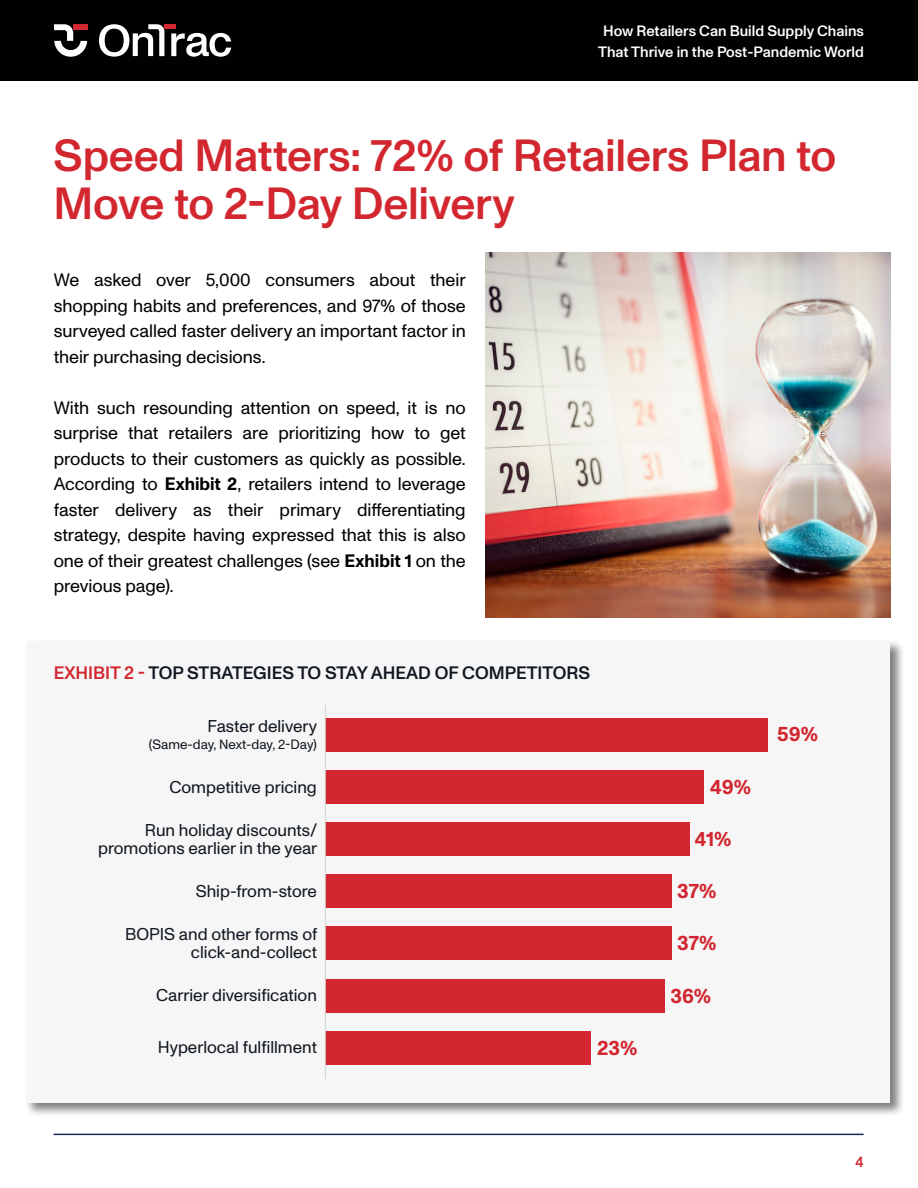
<style>
.page{position:relative;width:918px;height:1188px;background:#fff}
.page>*{position:absolute;margin:0;border:0;box-sizing:border-box;transform-origin:0 0}
.t1{font:500 45px/48px "Laser Ship Monument Grotesk";letter-spacing:-.01em;color:#d32730}
.t2{font:700 21px "Laser Ship Monument Grotesk";color:#111821}
.t3{font:700 20.55px "Laser Ship Monument Grotesk";color:#d22630}
.t4{font:18px/25.5px "Laser Ship Monument Grotesk";letter-spacing:-.005em;color:#000101;text-align:justify}
.t5{font:500 18px "Laser Ship Monument Grotesk";color:#111821}
.t6{font:17.1px/18px "Laser Ship Monument Grotesk";color:#111821;text-align:right}
.t7{font:500 15px/21px "Laser Ship Monument Grotesk";color:#fff;text-align:center}
.t8{font:500 15px "Laser Ship Monument Grotesk";color:#d32730}
.t9{font:13.5px "Laser Ship Monument Grotesk";color:#111821}
.s1{font-weight:700}
.s2{color:#d22630}
</style>
<div class="page">
<div style="left:0;top:0;width:918px;height:81px;background:#000101"></div>
<hr style="left:54px;top:1134px;width:810px;height:1px;background:#1d2758">
<svg style="left:54px;top:24px;width:33px;height:33px"></svg>
<div style="left:164px;top:24px;width:12px;height:5px;background:#d22630"></div>
<svg style="left:99px;top:24px;width:65px;height:33px"></svg>
<svg style="left:171px;top:33px;width:60px;height:24px"></svg>
<div style="left:24px;top:640px;width:881px;height:478px;background:#000;opacity:.5"></div>
<div style="left:26px;top:642px;width:864px;height:461px;background:#f6f6f6"></div>
<div style="left:325px;top:770px;width:379px;height:33px;background:#d22630"></div>
<div style="left:325px;top:718px;width:443px;height:33px;background:#d22630"></div>
<div style="left:325px;top:823px;width:364px;height:33px;background:#d22630"></div>
<div style="left:325px;top:927px;width:347px;height:33px;background:#d22630"></div>
<div style="left:325px;top:874px;width:347px;height:34px;background:#d22630"></div>
<div style="left:325px;top:979px;width:340px;height:33px;background:#d22630"></div>
<div style="left:325px;top:1031px;width:266px;height:33px;background:#d22630"></div>
<hr style="left:325px;top:706px;width:1px;height:373px;background:#d2d2d2">
<img style="left:486px;top:253px;width:404px;height:364px">
<p class="t7" style="left:598px;top:20px;width:267px">How Retailers Can Build Supply Chains<br>That Thrive in the Post-Pandemic World</p>
<h1 class="t1" style="left:54px;top:132px;width:784px">Speed Matters: 72% of Retailers Plan to<br>Move to 2-Day Delivery</h1>
<p class="t4" style="left:54px;top:267px;width:414px">We asked over 5,000 consumers about their shopping habits and preferences, and 97% of those surveyed called faster delivery an important factor in their purchasing decisions.</p>
<p class="t4" style="left:54px;top:395px;width:414px">With such resounding attention on speed, it is no surprise that retailers are prioritizing how to get products to their customers as quickly as possible.<br>According to <span class="s1">Exhibit 2</span>, retailers intend to leverage faster delivery as their primary differentiating strategy, despite having expressed that this is also one of their greatest challenges (see <span class="s1">Exhibit 1</span> on the previous page).</p>
<p class="t2" style="left:197px;top:658px;width:525px">TOP STRATEGIES TO STAY AHEAD OF COMPETITORS</p>
<p class="t5" style="left:54px;top:663px;width:538px"><span class="s2">EXHIBIT 2 -</span> TOP STRATEGIES TO STAY AHEAD OF COMPETITORS</p>
<p class="t6" style="left:208px;top:717px;width:111px">Faster delivery</p>
<p class="t9" style="left:149px;top:736px;width:169px">(Same-day, Next-day, 2-Day)</p>
<p class="t6" style="left:170px;top:778px;width:149px">Competitive pricing</p>
<p class="t3" style="left:710px;top:774px;width:43px">49%</p>
<p class="t6" style="left:98px;top:821px;width:221px">Run holiday discounts/ promotions earlier in the year</p>
<p class="t3" style="left:695px;top:827px;width:38px">41%</p>
<p class="t6" style="left:196px;top:882px;width:123px">Ship-from-store</p>
<p class="t3" style="left:677px;top:879px;width:41px">37%</p>
<p class="t6" style="left:125px;top:925px;width:194px">BOPIS and other forms of click-and-collect</p>
<p class="t3" style="left:677px;top:931px;width:41px">37%</p>
<p class="t6" style="left:156px;top:986px;width:162px">Carrier diversification</p>
<p class="t3" style="left:670px;top:983px;width:42px">36%</p>
<p class="t6" style="left:158px;top:1039px;width:161px">Hyperlocal fulfillment</p>
<p class="t3" style="left:597px;top:1036px;width:42px">23%</p>
<p class="t3" style="left:777px;top:722px;width:42px">59%</p>
<p class="t8" style="left:855px;top:1153px;width:10px">4</p>
</div>
